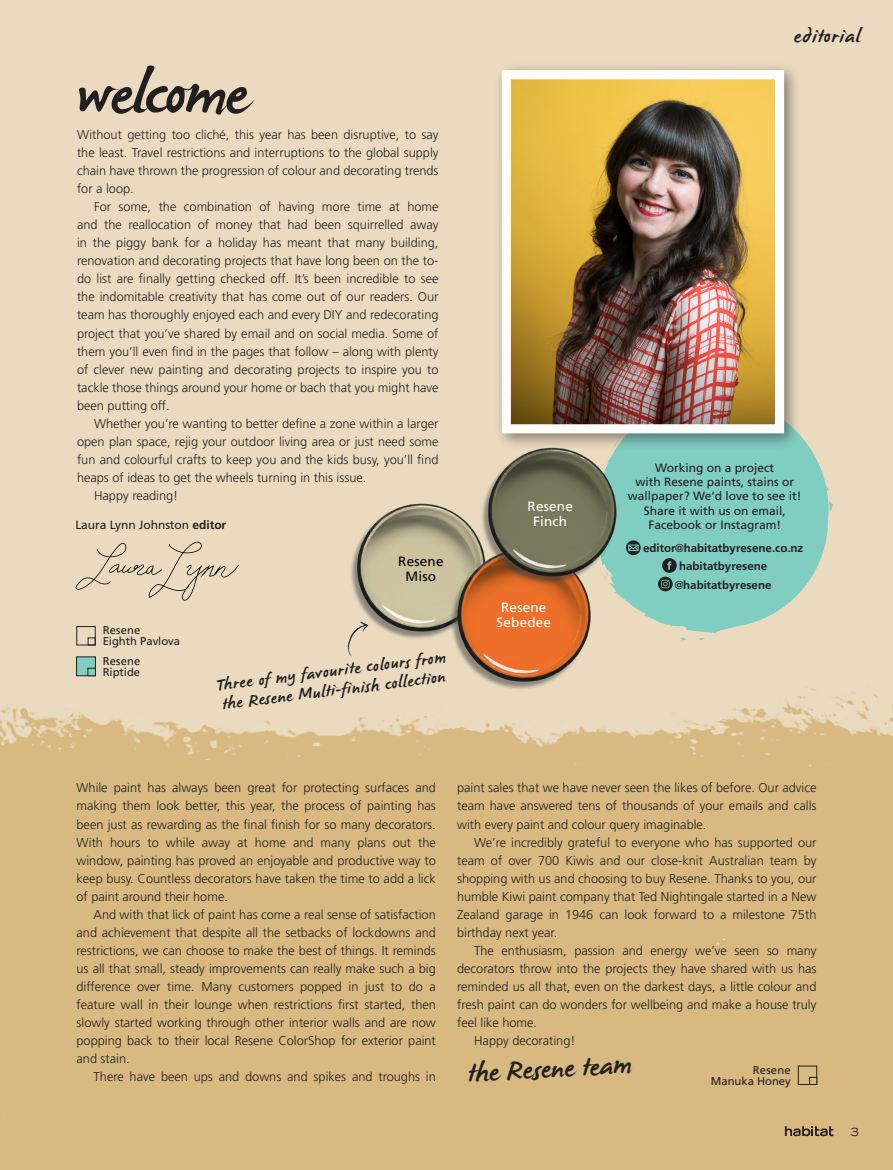
<style>
.page{position:relative;width:893px;height:1170px;background:#fff}
.page>*{position:absolute;margin:0;border:0;box-sizing:border-box;transform-origin:0 0}
.A_Heading_Regular{font:60px "James Paul";letter-spacing:-.03em;color:#231f20}
.Running_Heads{font:26.7px "James Paul";color:#231f20}
.t1{font:19.5px "James Paul";letter-spacing:.035em;color:#231f20}
.t2{font:16.5px/19.5px "James Paul";color:#231f20}
.Swatch_text__right{font:13.5px/15px "Frutiger";letter-spacing:.015em;color:#fff;text-align:center}
.Swatch_text__right-2{font:13.5px/15px "Frutiger";letter-spacing:.015em;color:#040503;text-align:center}
.Body{font:300 12.75px/18px "Frutiger";color:#231f20;text-align:justify}
.Body_no_indent{font:300 12.75px/18px "Frutiger";color:#231f20;text-align:justify}
.did_you_know_Body_Te{font:12px/14.2px "Frutiger";color:#231f20;text-align:center}
.did_you_know_Body_Te-2{font:12px "Frutiger Bld";color:#231f20}
.Body-2{font:12px "Frutiger";letter-spacing:-.005em;color:#231f20}
.Swatch_text__right-3{font:11.25px/11.2px "Frutiger";color:#231f20}
.t3{font:expanded 11.25px "Trade Gothic LH";color:#231f20}
.s1{font-weight:700}
</style>
<div class="page">
<div style="left:0;top:0;width:893px;height:880px;background:#eadbc0"></div>
<svg style="left:829px;top:501px;width:4px;height:10px"></svg>
<svg style="left:616px;top:436px;width:212px;height:193px;background:#8ccec0"></svg>
<img style="left:1px;top:629px;width:892px;height:540px">
<svg style="left:76px;top:541px;width:163px;height:59px"></svg>
<div style="left:77px;top:656px;width:18px;height:19px;background:#80cdc1"></div>
<div style="left:76px;top:656px;width:20px;height:20px;border:1px solid #231f20"></div>
<div style="left:88px;top:668px;width:8px;height:8px;border:1px solid #231f20"></div>
<div style="left:77px;top:626px;width:18px;height:19px;border:1px solid #231f20"></div>
<div style="left:88px;top:637px;width:7px;height:8px;border:1px solid #231f20"></div>
<img style="left:339px;top:503px;width:131px;height:146px">
<img style="left:442px;top:534px;width:152px;height:161px">
<img style="left:470px;top:451px;width:152px;height:142px">
<svg style="left:348px;top:621px;width:20px;height:36px"></svg>
<div style="left:494px;top:62px;width:307px;height:389px;background:#231f20;opacity:.5"></div>
<img style="left:512px;top:80px;width:262px;height:343px">
<div style="left:502px;top:70px;width:282px;height:363px;border:9px solid #fff"></div>
<svg style="left:785px;top:1126px;width:48px;height:10px"></svg>
<svg style="left:626px;top:540px;width:15px;height:15px"></svg>
<svg style="left:627px;top:544px;width:12px;height:7px"></svg>
<div style="left:662px;top:558px;width:15px;height:14px;background:#231f20;border-radius:50%"></div>
<svg style="left:667px;top:561px;width:4px;height:8px"></svg>
<svg style="left:658px;top:576px;width:15px;height:15px"></svg>
<svg style="left:661px;top:579px;width:9px;height:9px"></svg>
<div style="left:798px;top:1065px;width:19px;height:19px;background:#d7b981"></div>
<div style="left:798px;top:1065px;width:19px;height:19px;border:1px solid #231f20"></div>
<div style="left:809px;top:1077px;width:8px;height:7px;border:1px solid #231f20"></div>
<img style="left:0;top:0;width:1px;height:1169px">
<p class="A_Heading_Regular" style="left:75px;top:64px;width:173px">welcome</p>
<p class="Body" style="left:77px;top:126px;width:363px">Without getting too cliché, this year has been disruptive, to say the least. Travel restrictions and interruptions to the global supply chain have thrown the progression of colour and decorating trends for a loop.</p>
<p class="Body" style="left:77px;top:198px;width:363px;text-indent:17px">For some, the combination of having more time at home and the reallocation of money that had been squirrelled away in the piggy bank for a holiday has meant that many building, renovation and decorating projects that have long been on the to&shy;do list are finally getting checked off. It’s been incredible to see the indomitable creativity that has come out of our readers. Our team has thoroughly enjoyed each and every DIY and redecorating project that you’ve shared by email and on social media. Some of them you’ll even find in the pages that follow – along with plenty of clever new painting and decorating projects to inspire you to tackle those things around your home or bach that you might have been putting off.</p>
<p class="Body" style="left:77px;top:414px;width:363px;text-indent:17px">Whether you’re wanting to better define a zone within a larger open plan space, rejig your outdoor living area or just need some fun and colourful crafts to keep you and the kids busy, you’ll find heaps of ideas to get the wheels turning in this issue.</p>
<p class="Body" style="left:94px;top:486px;width:86px">Happy reading!</p>
<p class="Body-2" style="left:75px;top:518px;width:152px">Laura Lynn Johnston <span class="s1">editor</span></p>
<p class="Swatch_text__right-3" style="left:103px;top:624px;width:79px">Resene<br>Eighth Pavlova</p>
<p class="Swatch_text__right-2" style="left:398px;top:553px;width:47px">Resene<br>Miso</p>
<p class="Swatch_text__right-3" style="left:103px;top:655px;width:39px">Resene<br>Riptide</p>
<p class="t2" style="left:216px;top:676px;width:232px;rotate:-7deg">Three of my favourite colours from the Resene Multi-finish collection</p>
<p class="Swatch_text__right" style="left:528px;top:498px;width:47px">Resene<br>Finch</p>
<p class="Swatch_text__right" style="left:497px;top:599px;width:56px">Resene<br>Sebedee</p>
<p class="t1" style="left:793px;top:26px;width:68px">editorial</p>
<p class="did_you_know_Body_Te" style="left:628px;top:460px;width:175px">Working on a project<br>with Resene paints, stains or wallpaper? We’d love to see it!<br>Share it with us on email,<br>Facebook or Instagram!</p>
<p class="did_you_know_Body_Te-2" style="left:643px;top:539px;width:162px">editor@habitatbyresene.co.nz</p>
<p class="did_you_know_Body_Te-2" style="left:679px;top:558px;width:90px">habitatbyresene</p>
<p class="did_you_know_Body_Te-2" style="left:675px;top:576px;width:98px">@habitatbyresene</p>
<p class="Body_no_indent" style="left:77px;top:779px;width:361px">While paint has always been great for protecting surfaces and making them look better, this year, the process of painting has been just as rewarding as the final finish for so many decorators.<br>With hours to while away at home and many plans out the window, painting has proved an enjoyable and productive way to keep busy. Countless decorators have taken the time to add a lick of paint around their home.</p>
<p class="Body" style="left:77px;top:905px;width:361px;text-indent:17px">And with that lick of paint has come a real sense of satisfaction and achievement that despite all the setbacks of lockdowns and restrictions, we can choose to make the best of things. It reminds us all that small, steady improvements can really make such a big difference over time. Many customers popped in just to do a feature wall in their lounge when restrictions first started, then slowly started working through other interior walls and are now popping back to their local Resene ColorShop for exterior paint and stain.</p>
<p class="Body" style="left:94px;top:1067px;width:344px">There have been ups and downs and spikes and troughs in</p>
<p class="Body" style="left:457px;top:779px;width:361px">paint sales that we have never seen the likes of before. Our advice team have answered tens of thousands of your emails and calls with every paint and colour query imaginable.</p>
<p class="Body" style="left:457px;top:833px;width:361px;text-indent:17px">We’re incredibly grateful to everyone who has supported our team of over 700 Kiwis and our close-knit Australian team by shopping with us and choosing to buy Resene. Thanks to you, our humble Kiwi paint company that Ted Nightingale started in a New Zealand garage in 1946 can look forward to a milestone 75th birthday next year.</p>
<p class="Body" style="left:457px;top:941px;width:361px;text-indent:17px">The enthusiasm, passion and energy we’ve seen so many decorators throw into the projects they have shared with us has reminded us all that, even on the darkest days, a little colour and fresh paint can do wonders for wellbeing and make a house truly feel like home.</p>
<p class="Body" style="left:474px;top:1031px;width:103px">Happy decorating!</p>
<p class="Swatch_text__right-3" style="left:711px;top:1063px;width:82px;text-align:right">Resene<br>Manuka Honey</p>
<p class="Running_Heads" style="left:467px;top:1059px;width:165px;rotate:-3deg">the Resene team</p>
<p class="t3" style="left:851px;top:1124px;width:10px">3</p>
</div>
